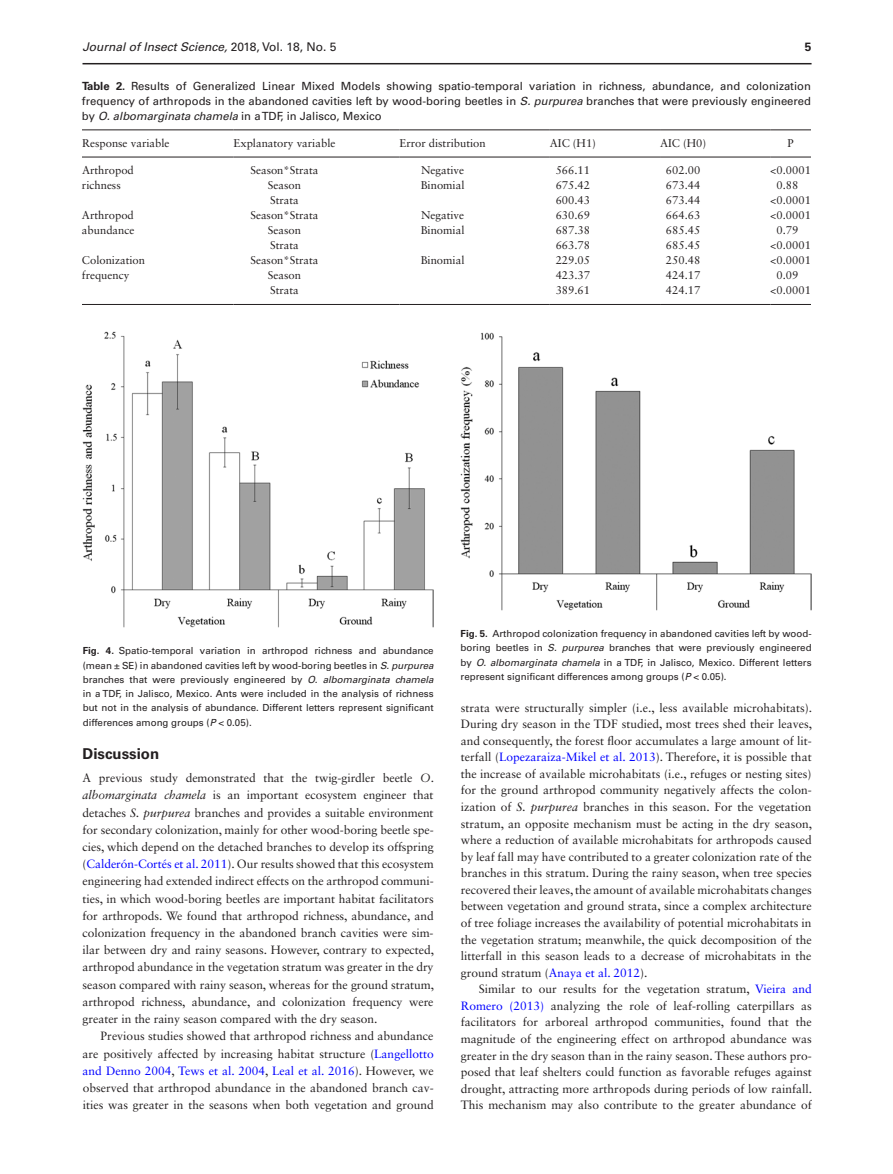
<style>
.page{position:relative;width:893px;height:1174px;background:#fff}
.page>*{position:absolute;margin:0;border:0;box-sizing:border-box;transform-origin:0 0}
.t1{font:700 15px "Univers LT Std";color:#231f20}
.t2{font:12px/16.5px "Sabon LT Std";color:#231f20;text-align:justify}
.t3{font:italic 12px "Univers LT Std";color:#231f20}
.t4{font:700 12px "Univers LT Std";color:#231f20}
.t5{font:11.25px "Sabon LT Std";color:#231f20}
.t6{font:11.25px/15px "Univers LT Std";color:#231f20;text-align:justify}
.t7{font:9.75px/14.2px "Univers LT Std";color:#231f20;text-align:justify}
.s1{font-style:normal}
.s2{font-weight:700}
.s3{font-style:italic}
.s4{color:#00f}
</style>
<div class="page">
<hr style="left:82px;top:129px;width:152px;height:1px;background:#231f20">
<hr style="left:82px;top:157px;width:152px;height:1px;background:#231f20">
<hr style="left:234px;top:129px;width:165px;height:1px;background:#231f20">
<hr style="left:234px;top:157px;width:165px;height:1px;background:#231f20">
<hr style="left:399px;top:129px;width:151px;height:1px;background:#231f20">
<hr style="left:399px;top:157px;width:151px;height:1px;background:#231f20">
<hr style="left:550px;top:129px;width:110px;height:1px;background:#231f20">
<hr style="left:550px;top:157px;width:110px;height:1px;background:#231f20">
<hr style="left:660px;top:129px;width:110px;height:1px;background:#231f20">
<hr style="left:660px;top:157px;width:110px;height:1px;background:#231f20">
<hr style="left:770px;top:129px;width:41px;height:1px;background:#231f20">
<hr style="left:770px;top:157px;width:41px;height:1px;background:#231f20">
<hr style="left:82px;top:304px;width:152px;height:1px;background:#231f20">
<hr style="left:234px;top:304px;width:165px;height:1px;background:#231f20">
<hr style="left:399px;top:304px;width:151px;height:1px;background:#231f20">
<hr style="left:550px;top:304px;width:110px;height:1px;background:#231f20">
<hr style="left:660px;top:304px;width:110px;height:1px;background:#231f20">
<hr style="left:770px;top:304px;width:41px;height:1px;background:#231f20">
<img style="left:83px;top:331px;width:351px;height:296px">
<img style="left:461px;top:332px;width:351px;height:278px">
<hr style="left:82px;top:63px;width:729px;height:1px;background:#231f20">
<p class="t3" style="left:82px;top:40px;width:255px">Journal of Insect Science, <span class="s1">2018, Vol. 18, No. 5</span></p>
<p class="t4" style="left:805px;top:40px;width:8px">5</p>
<p class="t6" style="left:82px;top:79px;width:730px"><span class="s2">Table 2.</span> Results of Generalized Linear Mixed Models showing spatio-temporal variation in richness, abundance, and colonization frequency of arthropods in the abandoned cavities left by wood-boring beetles in <span class="s3">S. purpurea</span> branches that were previously engineered by <span class="s3">O. albomarginata chamela</span> in a TDF, in Jalisco, Mexico</p>
<p class="t5" style="left:82px;top:136px;width:89px">Response variable</p>
<p class="t5" style="left:234px;top:136px;width:103px">Explanatory variable</p>
<p class="t5" style="left:399px;top:136px;width:88px">Error distribution</p>
<p class="t5" style="left:550px;top:136px;width:48px">AIC (H1)</p>
<p class="t5" style="left:660px;top:136px;width:48px">AIC (H0)</p>
<p class="t5" style="left:787px;top:136px;width:8px">P</p>
<p class="t5" style="left:82px;top:163px;width:53px">Arthropod</p>
<p class="t5" style="left:250px;top:163px;width:70px">Season*Strata</p>
<p class="t5" style="left:421px;top:163px;width:45px">Negative</p>
<p class="t5" style="left:556px;top:163px;width:36px">566.11</p>
<p class="t5" style="left:666px;top:163px;width:36px">602.00</p>
<p class="t5" style="left:770px;top:163px;width:42px">&lt;0.0001</p>
<p class="t5" style="left:82px;top:178px;width:40px">richness</p>
<p class="t5" style="left:268px;top:178px;width:35px">Season</p>
<p class="t5" style="left:421px;top:178px;width:45px">Binomial</p>
<p class="t5" style="left:556px;top:178px;width:36px">675.42</p>
<p class="t5" style="left:666px;top:178px;width:36px">673.44</p>
<p class="t5" style="left:777px;top:178px;width:23px">0.88</p>
<p class="t5" style="left:270px;top:193px;width:30px">Strata</p>
<p class="t5" style="left:556px;top:193px;width:36px">600.43</p>
<p class="t5" style="left:666px;top:193px;width:36px">673.44</p>
<p class="t5" style="left:770px;top:193px;width:42px">&lt;0.0001</p>
<p class="t5" style="left:82px;top:208px;width:53px">Arthropod</p>
<p class="t5" style="left:250px;top:208px;width:70px">Season*Strata</p>
<p class="t5" style="left:421px;top:208px;width:45px">Negative</p>
<p class="t5" style="left:556px;top:208px;width:36px">630.69</p>
<p class="t5" style="left:666px;top:208px;width:36px">664.63</p>
<p class="t5" style="left:770px;top:208px;width:42px">&lt;0.0001</p>
<p class="t5" style="left:82px;top:223px;width:54px">abundance</p>
<p class="t5" style="left:268px;top:223px;width:35px">Season</p>
<p class="t5" style="left:421px;top:223px;width:45px">Binomial</p>
<p class="t5" style="left:556px;top:223px;width:36px">687.38</p>
<p class="t5" style="left:666px;top:223px;width:36px">685.45</p>
<p class="t5" style="left:776px;top:223px;width:23px">0.79</p>
<p class="t5" style="left:270px;top:238px;width:30px">Strata</p>
<p class="t5" style="left:556px;top:238px;width:36px">663.78</p>
<p class="t5" style="left:666px;top:238px;width:36px">685.45</p>
<p class="t5" style="left:770px;top:238px;width:42px">&lt;0.0001</p>
<p class="t5" style="left:82px;top:253px;width:65px">Colonization</p>
<p class="t5" style="left:250px;top:253px;width:70px">Season*Strata</p>
<p class="t5" style="left:421px;top:253px;width:45px">Binomial</p>
<p class="t5" style="left:556px;top:253px;width:36px">229.05</p>
<p class="t5" style="left:666px;top:253px;width:36px">250.48</p>
<p class="t5" style="left:770px;top:253px;width:42px">&lt;0.0001</p>
<p class="t5" style="left:82px;top:268px;width:49px">frequency</p>
<p class="t5" style="left:268px;top:268px;width:35px">Season</p>
<p class="t5" style="left:556px;top:268px;width:36px">423.37</p>
<p class="t5" style="left:666px;top:268px;width:36px">424.17</p>
<p class="t5" style="left:776px;top:268px;width:23px">0.09</p>
<p class="t5" style="left:270px;top:283px;width:30px">Strata</p>
<p class="t5" style="left:556px;top:283px;width:36px">389.61</p>
<p class="t5" style="left:666px;top:283px;width:36px">424.17</p>
<p class="t5" style="left:770px;top:283px;width:42px">&lt;0.0001</p>
<p class="t7" style="left:83px;top:643px;width:352px"><span class="s2">Fig. 4.</span> Spatio-temporal variation in arthropod richness and abundance (mean ± SE) in abandoned cavities left by wood-boring beetles in <span class="s3">S. purpurea </span>branches that were previously engineered by <span class="s3">O. albomarginata chamela </span>in a TDF, in Jalisco, Mexico. Ants were included in the analysis of richness but not in the analysis of abundance. Different letters represent significant differences among groups (<span class="s3">P</span> &lt; 0.05).</p>
<p class="t1" style="left:83px;top:745px;width:78px">Discussion</p>
<p class="t2" style="left:83px;top:769px;width:353px;line-height:17.2px">A previous study demonstrated that the twig-girdler beetle <span class="s3">O</span>. <span class="s3">albomarginata chamela</span> is an important ecosystem engineer that detaches <span class="s3">S. purpurea</span> branches and provides a suitable environment for secondary colonization, mainly for other wood-boring beetle spe&shy;cies, which depend on the detached branches to develop its offspring (<span class="s4">Calderón-Cortés et al. 2011</span>). Our results showed that this ecosystem engineering had extended indirect effects on the arthropod communi&shy;ties, in which wood-boring beetles are important habitat facilitators for arthropods. We found that arthropod richness, abundance, and colonization frequency in the abandoned branch cavities were sim&shy;ilar between dry and rainy seasons. However, contrary to expected, arthropod abundance in the vegetation stratum was greater in the dry season compared with rainy season, whereas for the ground stratum, arthropod richness, abundance, and colonization frequency were greater in the rainy season compared with the dry season.</p>
<p class="t2" style="left:83px;top:1027px;width:353px;line-height:17.2px;text-indent:18px">Previous studies showed that arthropod richness and abundance are positively affected by increasing habitat structure (<span class="s4">Langellotto and Denno 2004</span>, <span class="s4">Tews et al. 2004</span>, <span class="s4">Leal et al. 2016</span>). However, we observed that arthropod abundance in the abandoned branch cav&shy;ities was greater in the seasons when both vegetation and ground</p>
<p class="t7" style="left:461px;top:626px;width:353px"><span class="s2">Fig. 5.</span> Arthropod colonization frequency in abandoned cavities left by wood&shy;boring beetles in <span class="s3">S. purpurea</span> branches that were previously engineered by <span class="s3">O. albomarginata chamela</span> in a TDF, in Jalisco, Mexico. Different letters represent significant differences among groups (<span class="s3">P</span> &lt; 0.05).</p>
<p class="t2" style="left:461px;top:699px;width:353px">strata were structurally simpler (i.e., less available microhabitats).<br>During dry season in the TDF studied, most trees shed their leaves, and consequently, the forest floor accumulates a large amount of lit&shy;terfall (<span class="s4">Lopezaraiza-Mikel et al. 2013</span>). Therefore, it is possible that the increase of available microhabitats (i.e., refuges or nesting sites) for the ground arthropod community negatively affects the colon&shy;ization of <span class="s3">S. purpurea</span> branches in this season. For the vegetation stratum, an opposite mechanism must be acting in the dry season, where a reduction of available microhabitats for arthropods caused by leaf fall may have contributed to a greater colonization rate of the branches in this stratum. During the rainy season, when tree species recovered their leaves, the amount of available microhabitats changes between vegetation and ground strata, since a complex architecture of tree foliage increases the availability of potential microhabitats in the vegetation stratum; meanwhile, the quick decomposition of the litterfall in this season leads to a decrease of microhabitats in the ground stratum (<span class="s4">Anaya et al. 2012</span>).</p>
<p class="t2" style="left:461px;top:980px;width:353px;text-indent:18px">Similar to our results for the vegetation stratum, <span class="s4">Vieira and Romero (2013)</span> analyzing the role of leaf-rolling caterpillars as facilitators for arboreal arthropod communities, found that the magnitude of the engineering effect on arthropod abundance was greater in the dry season than in the rainy season. These authors pro&shy;posed that leaf shelters could function as favorable refuges against drought, attracting more arthropods during periods of low rainfall.<br>This mechanism may also contribute to the greater abundance of</p>
</div>
